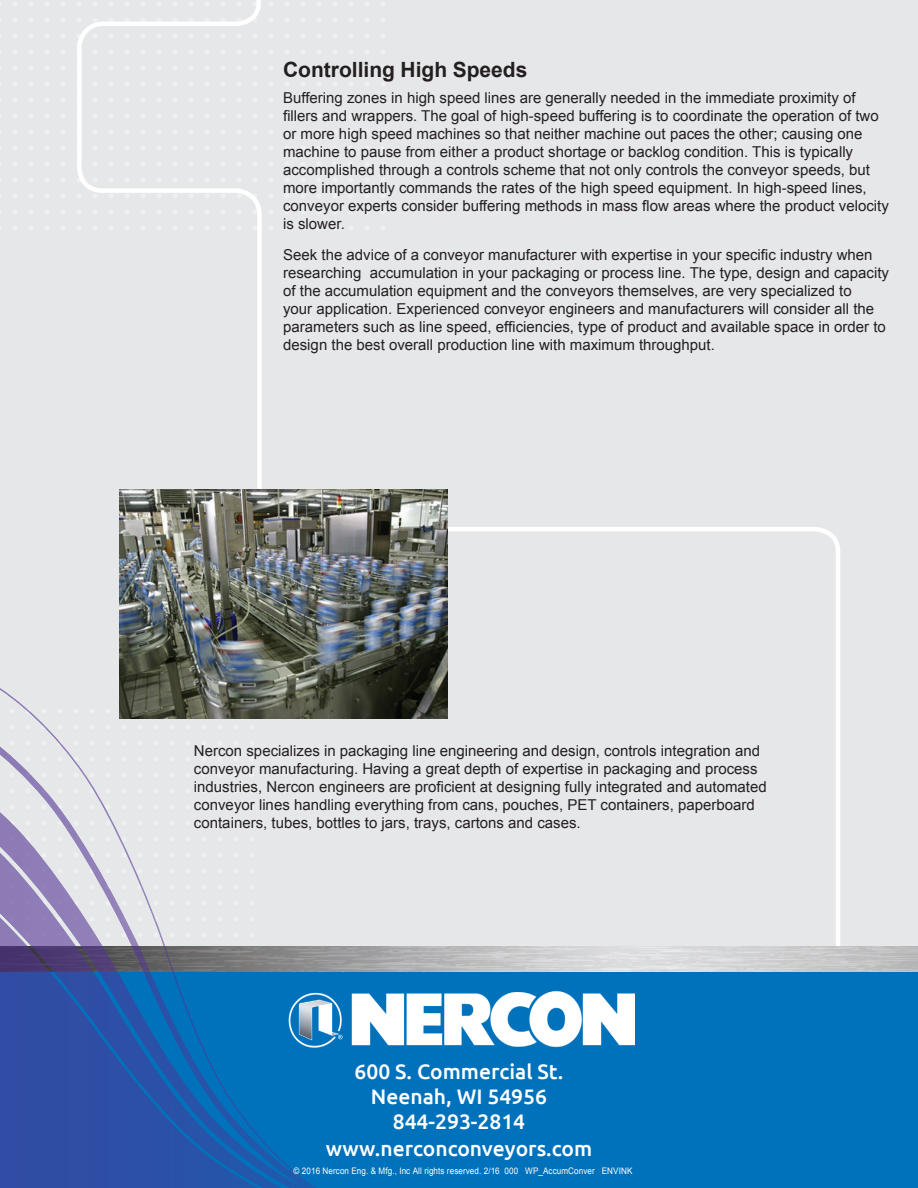
<style>
.page{position:relative;width:918px;height:1188px;background:#fff}
.page>*{position:absolute;margin:0;border:0;box-sizing:border-box;transform-origin:0 0}
.t1{font:500 21px/25.5px "Ubuntu";color:#fff;text-align:center}
.Page_Heading{font:700 21px "Arial";color:#231f20}
.Body_Copy{font:15px/18px "Arial";color:#231f20}
.t2{font:9px "Arial";letter-spacing:.01em;color:#fff;scale:.9 1}
</style>
<div class="page">
<div style="left:0;top:966px;width:918px;height:222px;background:#0072bc"></div>
<img style="left:340px;top:991px;width:295px;height:57px">
<div style="left:0;top:0;width:918px;height:946px;background:#e6e7e9"></div>
<div style="left:75px;top:0;width:768px;height:946px;background:#e6e7e9"></div>
<div style="left:0;top:0;width:384px;height:236px;background:#e6e7e9"></div>
<img style="left:340px;top:946px;width:578px;height:26px">
<svg style="left:0;top:680px;width:340px;height:508px;background:#c8d5e0"></svg>
<svg style="left:0;top:840px;width:306px;height:348px;fill:#e6e7e9"></svg>
<svg style="left:0;top:904px;width:282px;height:284px;fill:#2e54a7"></svg>
<img style="left:119px;top:489px;width:328px;height:229px">
<p class="Page_Heading" style="left:283px;top:56px;width:246px">Controlling High Speeds</p>
<p class="Body_Copy" style="left:283px;top:89px;width:607px">Buffering zones in high speed lines are generally needed in the immediate proximity of fillers and wrappers. The goal of high-speed buffering is to coordinate the operation of two or more high speed machines so that neither machine out paces the other; causing one machine to pause from either a product shortage or backlog condition. This is typically accomplished through a controls scheme that not only controls the conveyor speeds, but more importantly commands the rates of the high speed equipment. In high-speed lines, conveyor experts consider buffering methods in mass flow areas where the product velocity is slower.</p>
<p class="Body_Copy" style="left:283px;top:246px;width:607px">Seek the advice of a conveyor manufacturer with expertise in your specific industry when researching accumulation in your packaging or process line. The type, design and capacity of the accumulation equipment and the conveyors themselves, are very specialized to<br>your application. Experienced conveyor engineers and manufacturers will consider all the parameters such as line speed, efficiencies, type of product and available space in order to design the best overall production line with maximum throughput.</p>
<p class="Body_Copy" style="left:194px;top:742px;width:574px">Nercon specializes in packaging line engineering and design, controls integration and conveyor manufacturing. Having a great depth of expertise in packaging and process industries, Nercon engineers are proficient at designing fully integrated and automated conveyor lines handling everything from cans, pouches, PET containers, paperboard containers, tubes, bottles to jars, trays, cartons and cases.</p>
<h1 class="t1" style="left:326px;top:1058px;width:268px">600 S. Commercial St.<br>Neenah, WI 54956<br>844-293-2814 www.nerconconveyors.com</h1>
<p class="t2" style="left:294px;top:1165px;width:378px">© 2016 Nercon Eng. &amp; Mfg., Inc All rights reserved. 2/16 000 WP_AccumConver ENVINK</p>
</div>
